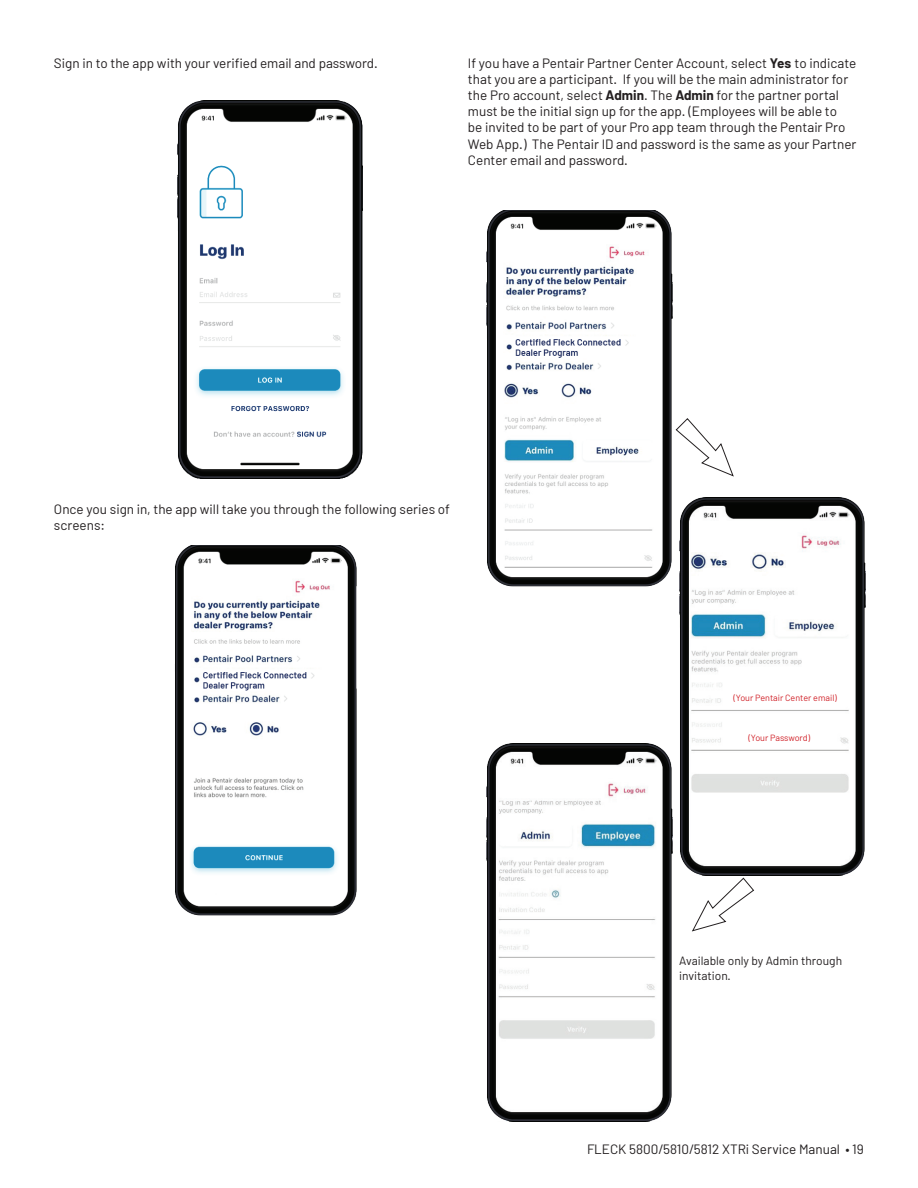
<style>
.page{position:relative;width:918px;height:1188px;background:#fff}
.page>*{position:absolute;margin:0;border:0;box-sizing:border-box;transform-origin:0 0}
.t1{font:13.5px/16.2px "Barlow";color:#231f20}
.t2{font:12px/14.4px "Barlow";color:#231f20}
.t3{font:9px "Barlow";color:#d1232a}
.s1{font-weight:700}
</style>
<div class="page">
<img style="left:175px;top:545px;width:182px;height:371px">
<img style="left:486px;top:743px;width:186px;height:378px">
<img style="left:486px;top:210px;width:186px;height:377px">
<svg style="left:676px;top:418px;width:57px;height:58px"></svg>
<svg style="left:692px;top:878px;width:62px;height:53px"></svg>
<img style="left:679px;top:497px;width:186px;height:378px">
<img style="left:177px;top:101px;width:186px;height:378px">
<p class="t1" style="left:54px;top:54px;width:325px">Sign in to the app with your verified email and password.</p>
<p class="t1" style="left:468px;top:54px;width:390px">If you have a Pentair Partner Center Account, select <span class="s1">Yes</span> to indicate that you are a participant. If you will be the main administrator for the Pro account, select <span class="s1">Admin</span>. The <span class="s1">Admin</span> for the partner portal must be the initial sign up for the app. (Employees will be able to<br>be invited to be part of your Pro app team through the Pentair Pro Web App.) The Pentair ID and password is the same as your Partner Center email and password.</p>
<p class="t1" style="left:54px;top:501px;width:398px;line-height:15.8px">Once you sign in, the app will take you through the following series of screens:</p>
<p class="t3" style="left:734px;top:692px;width:105px">(Your Pentair Center email)</p>
<p class="t3" style="left:749px;top:732px;width:63px">(Your Password)</p>
<p class="t2" style="left:679px;top:953px;width:164px">Available only by Admin through invitation.</p>
<p class="t1" style="left:587px;top:1140px;width:278px">FLECK 5800/5810/5812 XTRi Service Manual • 19</p>
</div>
